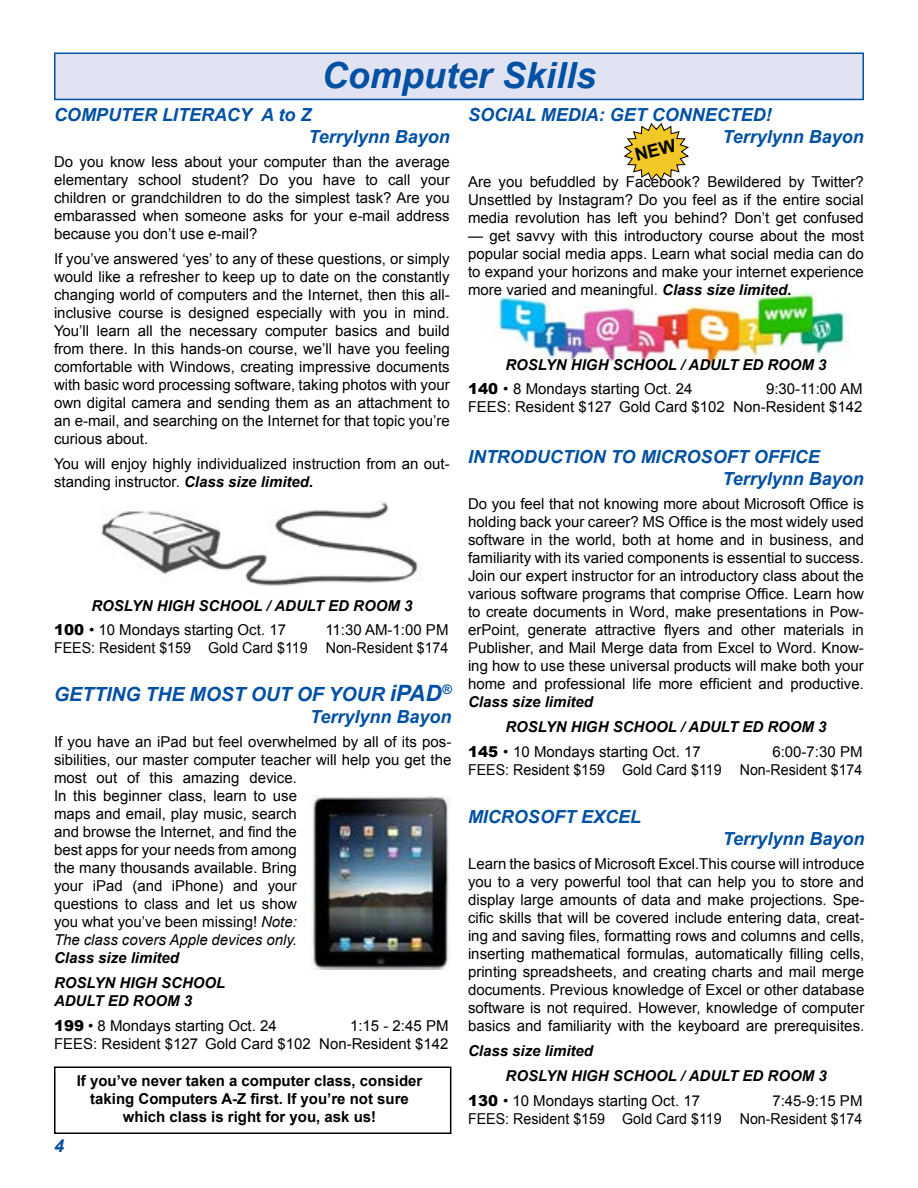
<style>
.page{position:relative;width:918px;height:1188px;background:#fff}
.page>*{position:absolute;margin:0;border:0;box-sizing:border-box;transform-origin:0 0}
.t1{font:italic 700 36px "Arial";color:#0050a3}
.t2{font:italic 700 19.5px "Arial";color:#0050a3}
.t3{font:italic 700 18px/21.6px "Arial";color:#0050a3}
.t4{font:15px/18px "Arial";color:#000;text-align:justify}
.t5{font:italic 700 15px/24.8px "Arial";color:#000}
.t6{font:700 15px/18px "Arial";color:#000;text-align:center}
.s1{font-weight:700;font-style:italic}
.s2{font-weight:900;font-style:normal}
.s3{font-weight:400;font-style:normal}
.s4{font-size:22.5px}
.s5{font-style:italic}
.s6{font-weight:900}
.s7{font-style:inherit}
</style>
<div class="page">
<img style="left:490px;top:291px;width:359px;height:72px">
<img style="left:101px;top:502px;width:321px;height:84px">
<div style="left:54px;top:52px;width:810px;height:48px;background:#e1e3f2;border:2px solid #0050a3"></div>
<img style="left:311px;top:796px;width:138px;height:173px">
<div style="left:54px;top:1066px;width:397px;height:68px;border:2px solid #000"></div>
<svg style="left:624px;top:123px;width:65px;height:58px"></svg>
<h1 class="t1" style="left:322px;top:51px;width:276px">Computer Skills</h1>
<p class="t3" style="left:308px;top:105px;width:143px;text-indent:-254px">COMPUTER LITERACY A to Z<br>Terrylynn Bayon</p>
<p class="t4" style="left:54px;top:153px;width:397px">Do you know less about your computer than the average elementary school student? Do you have to call your children or grandchildren to do the simplest task? Are you embarassed when someone asks for your e-mail address because you don’t use e-mail?</p>
<p class="t4" style="left:54px;top:250px;width:397px">If you’ve answered ‘yes’ to any of these questions, or simply would like a refresher to keep up to date on the constantly changing world of computers and the Internet, then this all&shy;inclusive course is designed especially with you in mind.<br>You’ll learn all the necessary computer basics and build from there. In this hands-on course, we’ll have you feeling comfortable with Windows, creating impressive documents with basic word processing software, taking photos with your own digital camera and sending them as an attachment to an e-mail, and searching on the Internet for that topic you’re curious about.</p>
<p class="t4" style="left:54px;top:455px;width:397px">You will enjoy highly individualized instruction from an out&shy;standing instructor. <span class="s1">Class size limited.</span></p>
<p class="t5" style="left:54px;top:594px;width:360px;text-indent:37px">ROSLYN HIGH SCHOOL / ADULT ED ROOM 3<br><span class="s2">100</span> <span class="s3">• 10</span> <span class="s3">Mondays starting Oct. 17</span></p>
<p class="t4" style="left:54px;top:621px;width:396px;text-align:right">11:30 AM-1:00 PM<br>FEES: Resident $159 Gold Card $119 Non-Resident $174</p>
<h2 class="t2" style="left:54px;top:681px;width:399px">GETTING THE MOST OUT OF YOUR <span class="s4">iPAD</span><sup>®</sup></h2>
<p class="t3" style="left:310px;top:706px;width:143px">Terrylynn Bayon</p>
<p class="t4" style="left:54px;top:733px;width:399px;text-align:left">If you have an iPad but feel overwhelmed by all of its pos&shy;sibilities, our master computer teacher will help you get the most out of this amazing device.<br>In this beginner class, learn to use<br>maps and email, play music, search<br>and browse the Internet, and find the<br>best apps for your needs from among<br>the many thousands available. Bring<br>your iPad (and iPhone) and your<br>questions to class and let us show<br>you what you’ve been missing! <span class="s5">Note:<br>The class covers Apple devices only.</span></p>
<p class="t5" style="left:54px;top:946px;width:173px">Class size limited<br>ROSLYN HIGH SCHOOL</p>
<p class="t4" style="left:54px;top:989px;width:224px;line-height:24.8px"><span class="s1">ADULT ED ROOM 3<br></span><span class="s6">199</span> <span class="s7">• 8</span> Mondays starting Oct. 24</p>
<p class="t4" style="left:54px;top:1017px;width:396px;text-align:right">1:15 - 2:45 PM<br>FEES: Resident $127 Gold Card $102 Non-Resident $142</p>
<p class="t6" style="left:77px;top:1072px;width:347px">If you’ve never taken a computer class, consider taking Computers A-Z first. If you’re not sure which class is right for you, ask us!</p>
<p class="t3" style="left:54px;top:1135px;width:12px">4</p>
<p class="t3" style="left:723px;top:105px;width:143px;text-indent:-255px">SOCIAL MEDIA: GET CONNECTED!<br>Terrylynn Bayon</p>
<p class="t4" style="left:468px;top:173px;width:397px">Are you befuddled by Facebook? Bewildered by Twitter?<br>Unsettled by Instagram? Do you feel as if the entire social media revolution has left you behind? Don’t get confused</p>
<p class="t4" style="left:468px;top:227px;width:397px">— get savvy with this introductory course about the most popular social media apps. Learn what social media can do to expand your horizons and make your internet experience more varied and meaningful. <span class="s1">Class size limited.</span></p>
<p class="t5" style="left:468px;top:352px;width:360px;text-indent:37px">ROSLYN HIGH SCHOOL / ADULT ED ROOM 3<br><span class="s2">140</span> <span class="s3">• 8</span> <span class="s3">Mondays starting Oct. 24</span></p>
<p class="t4" style="left:468px;top:380px;width:396px;text-align:right">9:30-11:00 AM<br>FEES: Resident $127 Gold Card $102 Non-Resident $142</p>
<p class="t3" style="left:723px;top:447px;width:143px;text-indent:-255px">INTRODUCTION TO MICROSOFT OFFICE<br>Terrylynn Bayon</p>
<p class="t4" style="left:468px;top:495px;width:398px">Do you feel that not knowing more about Microsoft Office is holding back your career? MS Office is the most widely used software in the world, both at home and in business, and familiarity with its varied components is essential to success.<br>Join our expert instructor for an introductory class about the various software programs that comprise Office. Learn how to create documents in Word, make presentations in Pow&shy;erPoint, generate attractive flyers and other materials in Publisher, and Mail Merge data from Excel to Word. Know&shy;ing how to use these universal products will make both your home and professional life more efficient and productive.</p>
<p class="t5" style="left:468px;top:690px;width:127px">Class size limited</p>
<p class="t5" style="left:505px;top:715px;width:323px">ROSLYN HIGH SCHOOL / ADULT ED ROOM 3</p>
<p class="t4" style="left:468px;top:743px;width:234px"><span class="s6">145</span> <span class="s7">• 10</span> Mondays starting Oct. 17</p>
<p class="t4" style="left:468px;top:743px;width:396px;text-align:right">6:00-7:30 PM<br>FEES: Resident $159 Gold Card $119 Non-Resident $174</p>
<p class="t3" style="left:468px;top:807px;width:175px">MICROSOFT EXCEL</p>
<p class="t3" style="left:723px;top:828px;width:143px">Terrylynn Bayon</p>
<p class="t4" style="left:468px;top:855px;width:398px">Learn the basics of Microsoft Excel.This course will introduce you to a very powerful tool that can help you to store and display large amounts of data and make projections. Spe&shy;cific skills that will be covered include entering data, creat&shy;ing and saving files, formatting rows and columns and cells, inserting mathematical formulas, automatically filling cells, printing spreadsheets, and creating charts and mail merge documents. Previous knowledge of Excel or other database software is not required. However, knowledge of computer basics and familiarity with the keyboard are prerequisites.</p>
<p class="t5" style="left:468px;top:1039px;width:127px">Class size limited</p>
<p class="t5" style="left:506px;top:1064px;width:323px">ROSLYN HIGH SCHOOL / ADULT ED ROOM 3</p>
<p class="t4" style="left:468px;top:1092px;width:234px"><span class="s6">130</span> <span class="s7">• 10</span> Mondays starting Oct. 17</p>
<p class="t4" style="left:468px;top:1092px;width:396px;text-align:right">7:45-9:15 PM<br>FEES: Resident $159 Gold Card $119 Non-Resident $174</p>
</div>
